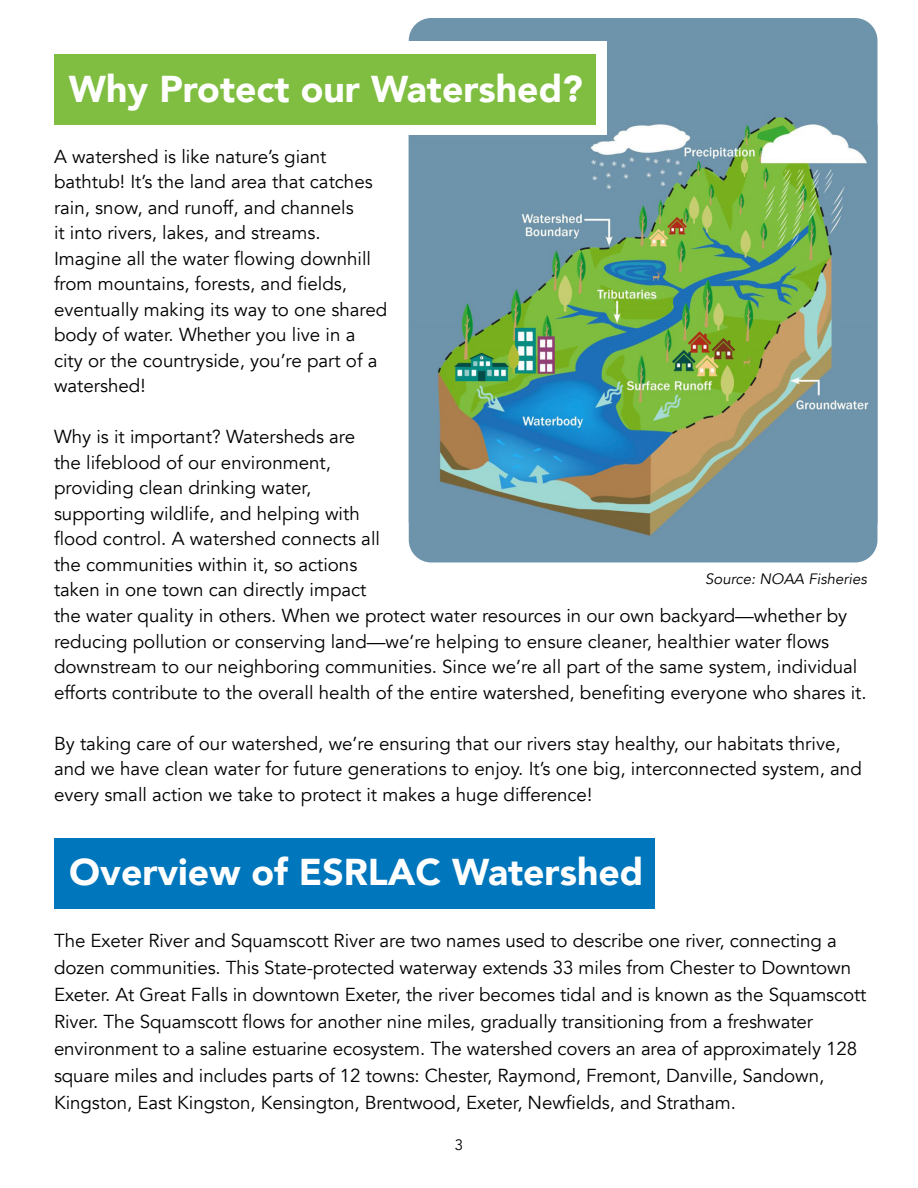
<style>
.page{position:relative;width:918px;height:1188px;background:#fff}
.page>*{position:absolute;margin:0;border:0;box-sizing:border-box;transform-origin:0 0}
.t1{font:900 37.2px "Avenir";color:#fff}
.t2{font:18.75px/25.5px "Avenir";color:#000}
.t3{font:italic 15px "Avenir";color:#000}
.t4{font:15px "Avenir";color:#000}
</style>
<div class="page">
<div style="left:409px;top:18px;width:469px;height:544px;background:#6e94ab;border-radius:22px"></div>
<img style="left:437px;top:106px;width:441px;height:436px">
<div style="left:65px;top:42px;width:542px;height:93px;background:#fff"></div>
<div style="left:54px;top:54px;width:542px;height:71px;background:#80be41"></div>
<div style="left:54px;top:838px;width:601px;height:71px;background:#0076bc"></div>
<p class="t1" style="left:69px;top:57px;width:515px">Why Protect our Watershed?</p>
<p class="t2" style="left:54px;top:144px;width:335px">A watershed is like nature’s giant bathtub! It’s the land area that catches rain, snow, and runoff, and channels<br>it into rivers, lakes, and streams.<br>Imagine all the water flowing downhill from mountains, forests, and fields, eventually making its way to one shared body of water. Whether you live in a city or the countryside, you’re part of a watershed!</p>
<p class="t2" style="left:54px;top:424px;width:814px">Why is it important? Watersheds are<br>the lifeblood of our environment,<br>providing clean drinking water,<br>supporting wildlife, and helping with<br>flood control. A watershed connects all<br>the communities within it, so actions<br>taken in one town can directly impact<br>the water quality in others. When we protect water resources in our own backyard—whether by reducing pollution or conserving land—we’re helping to ensure cleaner, healthier water flows downstream to our neighboring communities. Since we’re all part of the same system, individual efforts contribute to the overall health of the entire watershed, benefiting everyone who shares it.</p>
<p class="t2" style="left:54px;top:731px;width:809px">By taking care of our watershed, we’re ensuring that our rivers stay healthy, our habitats thrive, and we have clean water for future generations to enjoy. It’s one big, interconnected system, and every small action we take to protect it makes a huge difference!</p>
<p class="t3" style="left:705px;top:570px;width:163px">Source: NOAA Fisheries</p>
<p class="t1" style="left:69px;top:841px;width:575px">Overview of ESRLAC Watershed</p>
<p class="t2" style="left:54px;top:927px;width:814px;line-height:27px">The Exeter River and Squamscott River are two names used to describe one river, connecting a dozen communities. This State-protected waterway extends 33 miles from Chester to Downtown Exeter. At Great Falls in downtown Exeter, the river becomes tidal and is known as the Squamscott River. The Squamscott flows for another nine miles, gradually transitioning from a freshwater environment to a saline estuarine ecosystem. The watershed covers an area of approximately 128 square miles and includes parts of 12 towns: Chester, Raymond, Fremont, Danville, Sandown, Kingston, East Kingston, Kensington, Brentwood, Exeter, Newfields, and Stratham.</p>
<p class="t4" style="left:455px;top:1136px;width:10px">3</p>
</div>
